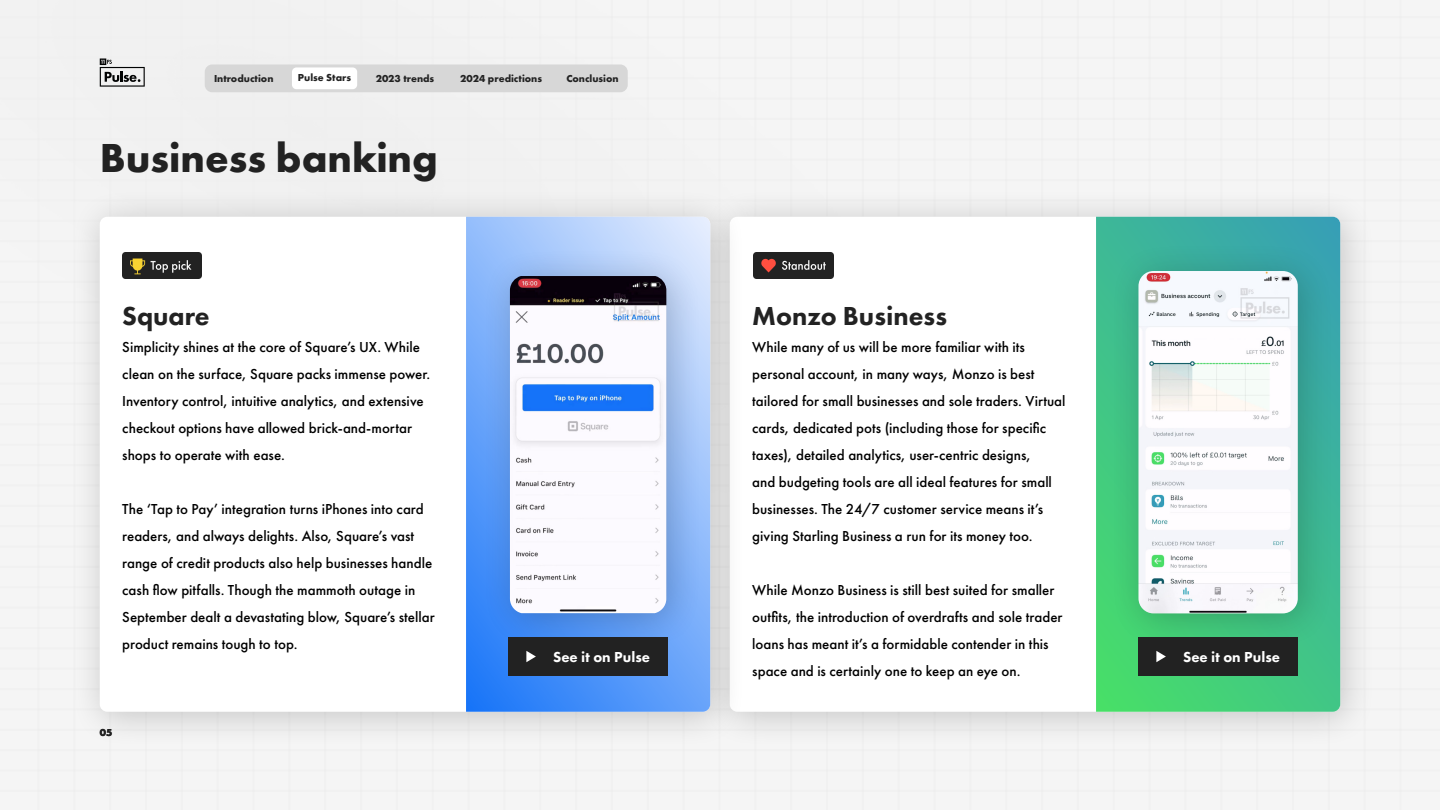
<style>
.page{position:relative;width:1440px;height:810px;background:#f7f7f7}
.page>*{position:absolute;margin:0;border:0;box-sizing:border-box;transform-origin:0 0}
.t1{font:700 42px "Futura PT";color:#222}
.t2{font:800 27px "Futura PT";color:#222}
.t3{font:500 15px/27px "Futura PT";color:#000}
.t4{font:800 15px "Futura PT";color:#fff}
.t5{font:700 10.5px "Futura PT";color:#222}
</style>
<div class="page">
<div style="left:700px;top:187px;width:678px;height:562px;background:#000;opacity:.2"></div>
<div style="left:730px;top:217px;width:610px;height:495px;background:#fff;border-radius:8px"></div>
<div style="left:70px;top:187px;width:678px;height:562px;background:#000;opacity:.2"></div>
<div style="left:100px;top:217px;width:610px;height:495px;background:#fff;border-radius:8px"></div>
<svg style="left:466px;top:217px;width:244px;height:495px;background:#73aafa"></svg>
<svg style="left:1096px;top:217px;width:244px;height:495px;background:#41c389"></svg>
<img style="left:122px;top:253px;width:79px;height:25px">
<img style="left:754px;top:253px;width:80px;height:25px">
<svg style="left:100px;top:59px;width:45px;height:28px"></svg>
<div style="left:208px;top:68px;width:417px;height:21px;background:#d7d7d7;border-radius:4px"></div>
<div style="left:205px;top:64px;width:423px;height:28px;border:6px solid #d7d7d7;border-radius:4px"></div>
<div style="left:208px;top:68px;width:72px;height:20px;background:#d7d7d7;border-radius:4px"></div>
<div style="left:368px;top:67px;width:74px;height:21px;background:#d7d7d7;border-radius:4px"></div>
<div style="left:454px;top:67px;width:94px;height:21px;background:#d7d7d7;border-radius:4px"></div>
<div style="left:560px;top:67px;width:65px;height:21px;background:#d7d7d7;border-radius:4px"></div>
<div style="left:292px;top:67px;width:65px;height:22px;background:#fff;border-radius:4px"></div>
<div style="left:480px;top:246px;width:224px;height:405px;background:#000;opacity:.2"></div>
<img style="left:510px;top:276px;width:156px;height:337px">
<div style="left:1108px;top:241px;width:227px;height:410px;background:#000;opacity:.2"></div>
<img style="left:1138px;top:271px;width:160px;height:342px">
<div style="left:1138px;top:637px;width:160px;height:39px;background:#222"></div>
<svg style="left:1156px;top:651px;width:10px;height:11px"></svg>
<div style="left:508px;top:637px;width:160px;height:39px;background:#222"></div>
<svg style="left:526px;top:651px;width:10px;height:11px"></svg>
<p class="t5" style="left:298px;top:71px;width:55px">Pulse Stars</p>
<p class="t5" style="left:214px;top:71px;width:61px">Introduction</p>
<p class="t5" style="left:376px;top:72px;width:60px">2023 trends</p>
<p class="t5" style="left:460px;top:72px;width:83px">2024 predictions</p>
<p class="t5" style="left:566px;top:72px;width:54px">Conclusion</p>
<h1 class="t1" style="left:100px;top:131px;width:340px">Business banking</h1>
<h2 class="t2" style="left:122px;top:299px;width:89px">Square</h2>
<h2 class="t2" style="left:752px;top:299px;width:196px">Monzo Business</h2>
<p class="t3" style="left:122px;top:333px;width:310px">Simplicity shines at the core of Square’s UX. While clean on the surface, Square packs immense power.<br>Inventory control, intuitive analytics, and extensive checkout options have allowed brick-and-mortar shops to operate with ease.</p>
<p class="t3" style="left:122px;top:495px;width:314px">The ‘Tap to Pay’ integration turns iPhones into card readers, and always delights. Also, Square’s vast range of credit products also help businesses handle cash flow pitfalls. Though the mammoth outage in September dealt a devastating blow, Square’s stellar product remains tough to top.</p>
<p class="t5" style="left:100px;top:726px;width:14px">05</p>
<p class="t3" style="left:752px;top:333px;width:315px">While many of us will be more familiar with its personal account, in many ways, Monzo is best tailored for small businesses and sole traders. Virtual cards, dedicated pots (including those for specific taxes), detailed analytics, user-centric designs,<br>and budgeting tools are all ideal features for small businesses. The 24/7 customer service means it’s giving Starling Business a run for its money too.</p>
<p class="t3" style="left:752px;top:576px;width:312px">While Monzo Business is still best suited for smaller outfits, the introduction of overdrafts and sole trader loans has meant it’s a formidable contender in this space and is certainly one to keep an eye on.</p>
<p class="t4" style="left:553px;top:648px;width:98px">See it on Pulse</p>
<p class="t4" style="left:1183px;top:648px;width:98px">See it on Pulse</p>
</div>
